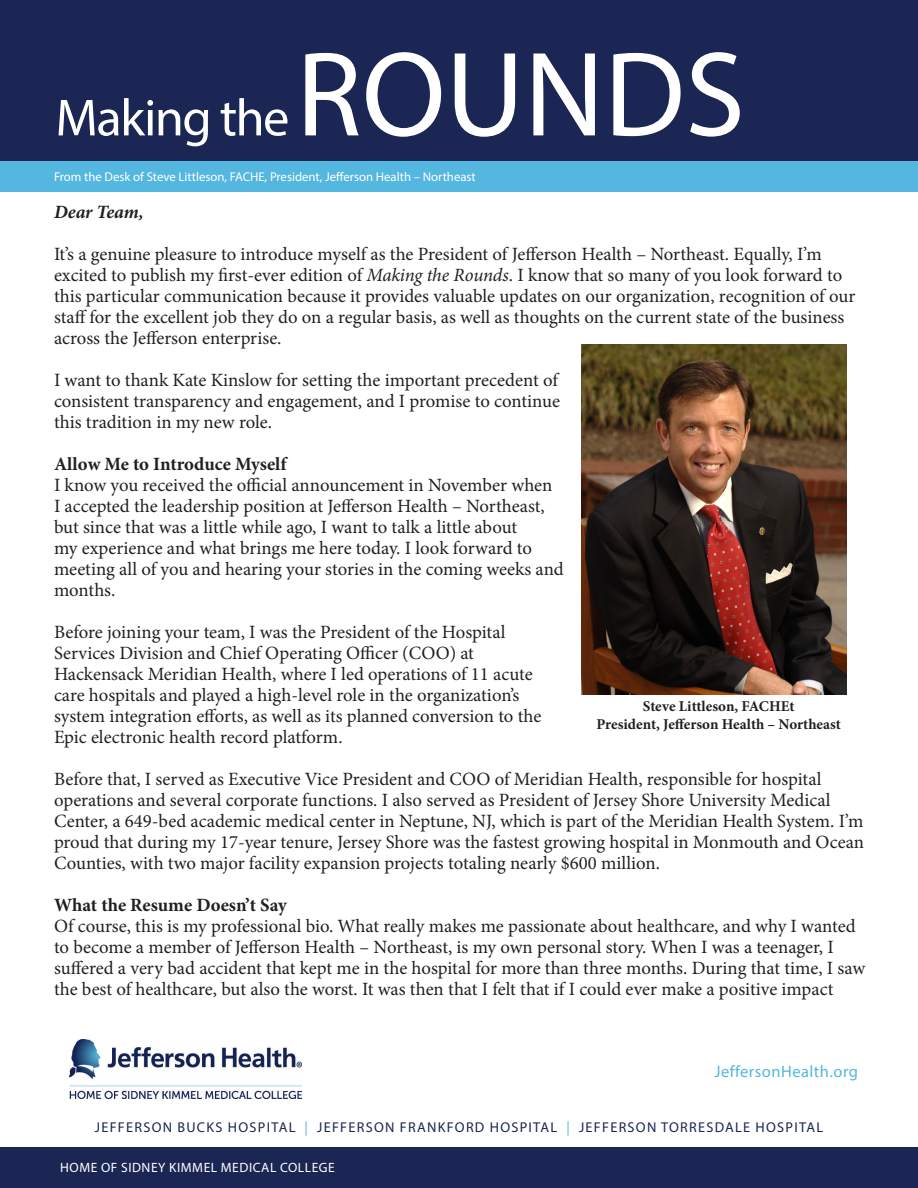
<style>
.page{position:relative;width:918px;height:1188px;background:#fff}
.page>*{position:absolute;margin:0;border:0;box-sizing:border-box;transform-origin:0 0}
.t1{font:121.5px "Myriad Pro";color:#fff}
.t2{font:52.5px "Myriad Pro";letter-spacing:-.03em;color:#fff}
.t3{font:18.75px/21px "Minion Pro";color:#231f20}
.t4{font:700 18.75px "Minion Pro";letter-spacing:-.005em;color:#231f20}
.t5{font:italic 700 18.75px "Minion Pro";letter-spacing:-.005em;color:#231f20}
.t6{font:16.5px "Myriad Pro";letter-spacing:.03em;color:#54b7df}
.t7{font:700 15px/18px "Minion Pro";letter-spacing:-.005em;color:#231f20;text-align:center}
.t8{font:14.25px "Myriad Pro";letter-spacing:.09em;color:#1b2654}
.t9{font:13.5px "Myriad Pro";letter-spacing:.04em;color:#fff}
.t10{font:12.75px "Myriad Pro";color:#fff}
.s1{font-style:italic}
.s2{font-weight:700}
.s3{color:#54b7df}
</style>
<div class="page">
<div style="left:0;top:161px;width:918px;height:31px;background:#54b7df"></div>
<div style="left:0;top:0;width:918px;height:161px;background:#1b2654"></div>
<div style="left:0;top:1147px;width:918px;height:41px;background:#1b2654"></div>
<img style="left:582px;top:345px;width:264px;height:349px">
<img style="left:69px;top:1039px;width:232px;height:60px">
<h2 class="t2" style="left:56px;top:85px;width:235px">Making the</h2>
<h1 class="t1" style="left:296px;top:20px;width:450px">ROUNDS</h1>
<p class="t10" style="left:54px;top:169px;width:423px">From the Desk of Steve Littleson, FACHE, President, Jefferson Health – Northeast</p>
<p class="t5" style="left:54px;top:198px;width:91px">Dear Team,</p>
<p class="t3" style="left:54px;top:243px;width:803px">It’s a genuine pleasure to introduce myself as the President of Jefferson Health – Northeast. Equally, I’m excited to publish my first-ever edition of <span class="s1">Making the Rounds</span>. I know that so many of you look forward to this particular communication because it provides valuable updates on our organization, recognition of our staff for the excellent job they do on a regular basis, as well as thoughts on the current state of the business across the Jefferson enterprise.</p>
<p class="t3" style="left:54px;top:369px;width:508px;text-align:justify">I want to thank Kate Kinslow for setting the important precedent of consistent transparency and engagement, and I promise to continue this tradition in my new role.</p>
<p class="t4" style="left:54px;top:451px;width:234px">Allow Me to Introduce Myself</p>
<p class="t3" style="left:54px;top:474px;width:511px">I know you received the official announcement in November when<br>I accepted the leadership position at Jefferson Health – Northeast, but since that was a little while ago, I want to talk a little about<br>my experience and what brings me here today. I look forward to meeting all of you and hearing your stories in the coming weeks and months.</p>
<p class="t3" style="left:54px;top:621px;width:489px">Before joining your team, I was the President of the Hospital Services Division and Chief Operating Officer (COO) at Hackensack Meridian Health, where I led operations of 11 acute care hospitals and played a high-level role in the organization’s system integration efforts, as well as its planned conversion to the Epic electronic health record platform.</p>
<p class="t3" style="left:54px;top:768px;width:812px">Before that, I served as Executive Vice President and COO of Meridian Health, responsible for hospital operations and several corporate functions. I also served as President of Jersey Shore University Medical Center, a 649-bed academic medical center in Neptune, NJ, which is part of the Meridian Health System. I’m proud that during my 17-year tenure, Jersey Shore was the fastest growing hospital in Monmouth and Ocean Counties, with two major facility expansion projects totaling nearly $600 million.</p>
<p class="t3" style="left:54px;top:894px;width:813px"><span class="s2">What the Resume Doesn’t Say<br></span>Of course, this is my professional bio. What really makes me passionate about healthcare, and why I wanted to become a member of Jefferson Health – Northeast, is my own personal story. When I was a teenager, I suffered a very bad accident that kept me in the hospital for more than three months. During that time, I saw the best of healthcare, but also the worst. It was then that I felt that if I could ever make a positive impact</p>
<p class="t7" style="left:596px;top:697px;width:246px">Steve Littleson, FACHEt<br>President, Jefferson Health – Northeast</p>
<p class="t6" style="left:714px;top:1061px;width:145px">JeffersonHealth.org</p>
<p class="t8" style="left:95px;top:1118px;width:730px">JEFFERSON BUCKS HOSPITAL <span class="s3">|</span> JEFFERSON FRANKFORD HOSPITAL <span class="s3">|</span> JEFFERSON TORRESDALE HOSPITAL</p>
<p class="t9" style="left:60px;top:1159px;width:276px">HOME OF SIDNEY KIMMEL MEDICAL COLLEGE</p>
</div>
